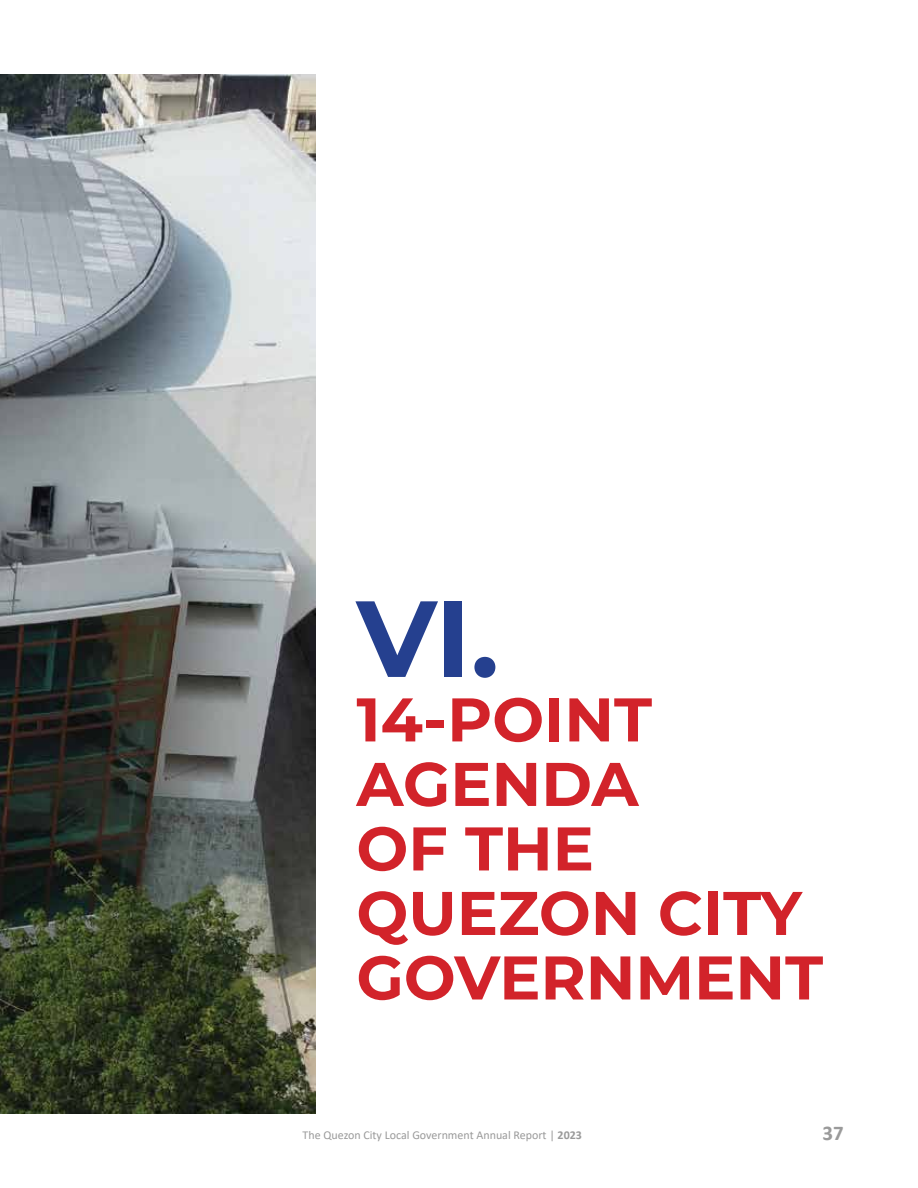
<style>
.page{position:relative;width:918px;height:1188px;background:#fff}
.page>*{position:absolute;margin:0;border:0;box-sizing:border-box;transform-origin:0 0}
.t1{font:700 108px "Montserrat";color:#25408f}
.t2{font:700 61.5px/64.5px "Montserrat";color:#d2232a}
.t3{font:700 21px "Calibri";color:#9a9a9a}
.t4{font:12px "Calibri";color:#9a9a9a}
.s1{font-weight:700}
</style>
<div class="page">
<img style="left:0;top:74px;width:315px;height:1040px">
<h1 class="t1" style="left:356px;top:561px;width:144px">VI.</h1>
<h2 class="t2" style="left:356px;top:684px;width:468px">14-POINT<br>AGENDA<br>OF THE<br>QUEZON CITY<br>GOVERNMENT</h2>
<p class="t4" style="left:303px;top:1127px;width:281px">The Quezon City Local Government Annual Report | <span class="s1">2023</span></p>
<h3 class="t3" style="left:822px;top:1118px;width:23px">37</h3>
</div>
